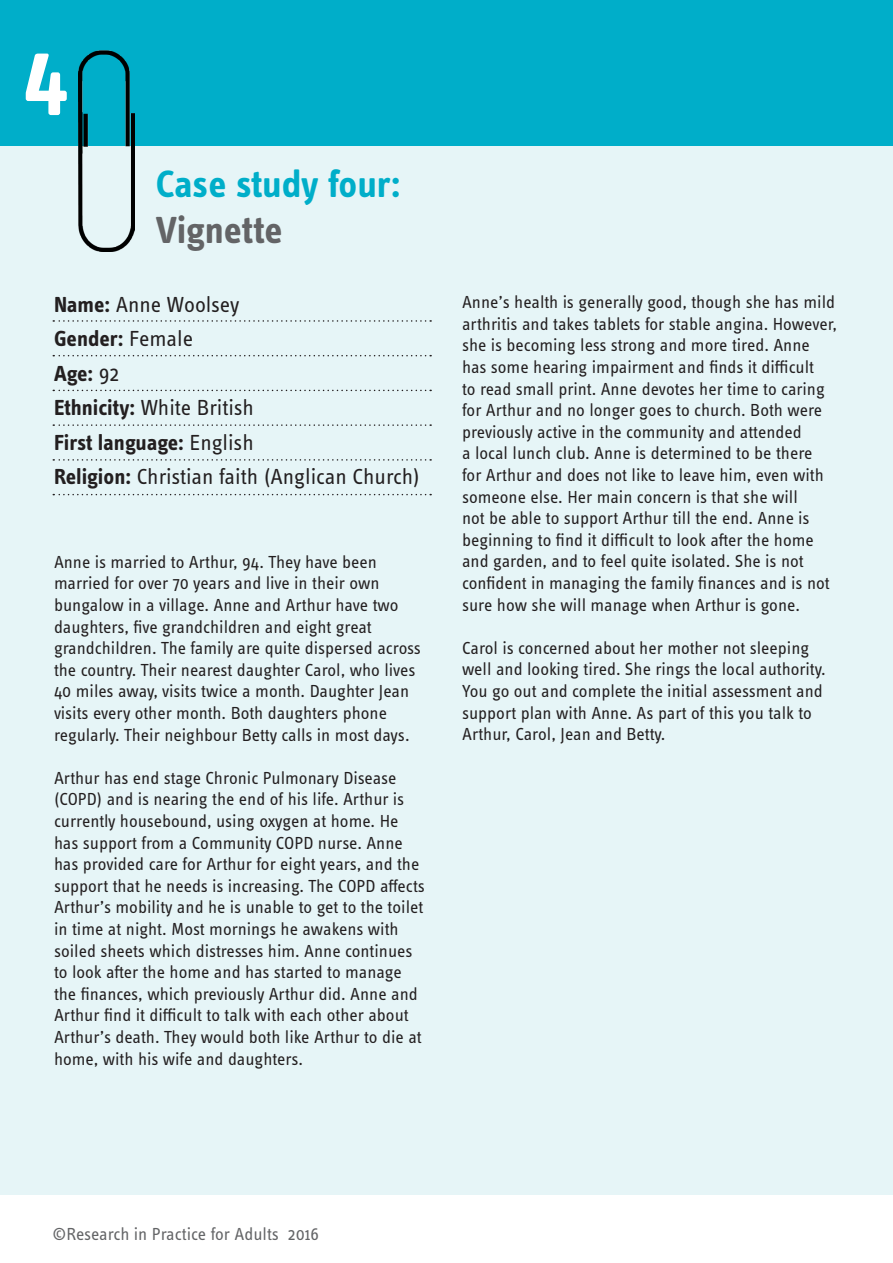
<style>
.page{position:relative;width:893px;height:1263px;background:#fff}
.page>*{position:absolute;margin:0;border:0;box-sizing:border-box;transform-origin:0 0}
.t1{font:700 90px "Info Text Pro";color:#fff}
.t2{font:700 39px "Info Text Pro";letter-spacing:-.005em;color:#00aec9}
.t3{font:700 39px "Info Text Pro";letter-spacing:-.005em;color:#636466}
.t4{font:22.5px/34.5px "Info Text Pro";letter-spacing:-.005em;color:#231f20}
.t5{font:18px/21.6px "Info Text Pro";color:#231f20}
.t6{font:18px "Info Text Pro";letter-spacing:-.005em;color:#636466}
.s1{font-weight:700}
</style>
<div class="page">
<div style="left:0;top:0;width:893px;height:147px;background:#00aec9"></div>
<div style="left:0;top:147px;width:893px;height:1048px;background:#e6f5f7"></div>
<img style="left:78px;top:51px;width:56px;height:201px">
<svg style="left:53px;top:320px;width:378px;height:2px"></svg>
<svg style="left:53px;top:355px;width:378px;height:1px"></svg>
<svg style="left:53px;top:390px;width:378px;height:1px"></svg>
<svg style="left:53px;top:424px;width:378px;height:2px"></svg>
<svg style="left:53px;top:459px;width:378px;height:2px"></svg>
<svg style="left:53px;top:494px;width:378px;height:1px"></svg>
<h1 class="t1" style="left:23px;top:19px;width:48px">4</h1>
<h2 class="t2" style="left:156px;top:160px;width:247px">Case study four:</h2>
<h2 class="t3" style="left:156px;top:207px;width:128px">Vignette</h2>
<p class="t4" style="left:54px;top:286px;width:367px"><span class="s1">Name:</span> Anne Woolsey<br><span class="s1">Gender:</span> Female<br><span class="s1">Age:</span> 92<br><span class="s1">Ethnicity:</span> White British<br><span class="s1">First language:</span> English<br><span class="s1">Religion:</span> Christian faith (Anglican Church)</p>
<p class="t5" style="left:54px;top:550px;width:368px">Anne is married to Arthur, 94. They have been married for over 70 years and live in their own bungalow in a village. Anne and Arthur have two daughters, five grandchildren and eight great grandchildren. The family are quite dispersed across the country. Their nearest daughter Carol, who lives 40 miles away, visits twice a month. Daughter Jean visits every other month. Both daughters phone regularly. Their neighbour Betty calls in most days.</p>
<p class="t5" style="left:54px;top:766px;width:372px">Arthur has end stage Chronic Pulmonary Disease (COPD) and is nearing the end of his life. Arthur is currently housebound, using oxygen at home. He has support from a Community COPD nurse. Anne has provided care for Arthur for eight years, and the support that he needs is increasing. The COPD affects Arthur’s mobility and he is unable to get to the toilet in time at night. Most mornings he awakens with soiled sheets which distresses him. Anne continues to look after the home and has started to manage the finances, which previously Arthur did. Anne and Arthur find it difficult to talk with each other about Arthur’s death. They would both like Arthur to die at home, with his wife and daughters.</p>
<p class="t5" style="left:462px;top:291px;width:376px">Anne’s health is generally good, though she has mild arthritis and takes tablets for stable angina. However, she is becoming less strong and more tired. Anne has some hearing impairment and finds it difficult<br>to read small print. Anne devotes her time to caring for Arthur and no longer goes to church. Both were previously active in the community and attended<br>a local lunch club. Anne is determined to be there<br>for Arthur and does not like to leave him, even with someone else. Her main concern is that she will<br>not be able to support Arthur till the end. Anne is beginning to find it difficult to look after the home and garden, and to feel quite isolated. She is not confident in managing the family finances and is not sure how she will manage when Arthur is gone.</p>
<p class="t5" style="left:462px;top:636px;width:365px">Carol is concerned about her mother not sleeping well and looking tired. She rings the local authority.<br>You go out and complete the initial assessment and support plan with Anne. As part of this you talk to Arthur, Carol, Jean and Betty.</p>
<p class="t6" style="left:52px;top:1223px;width:268px">©Research in Practice for Adults 2016</p>
</div>
